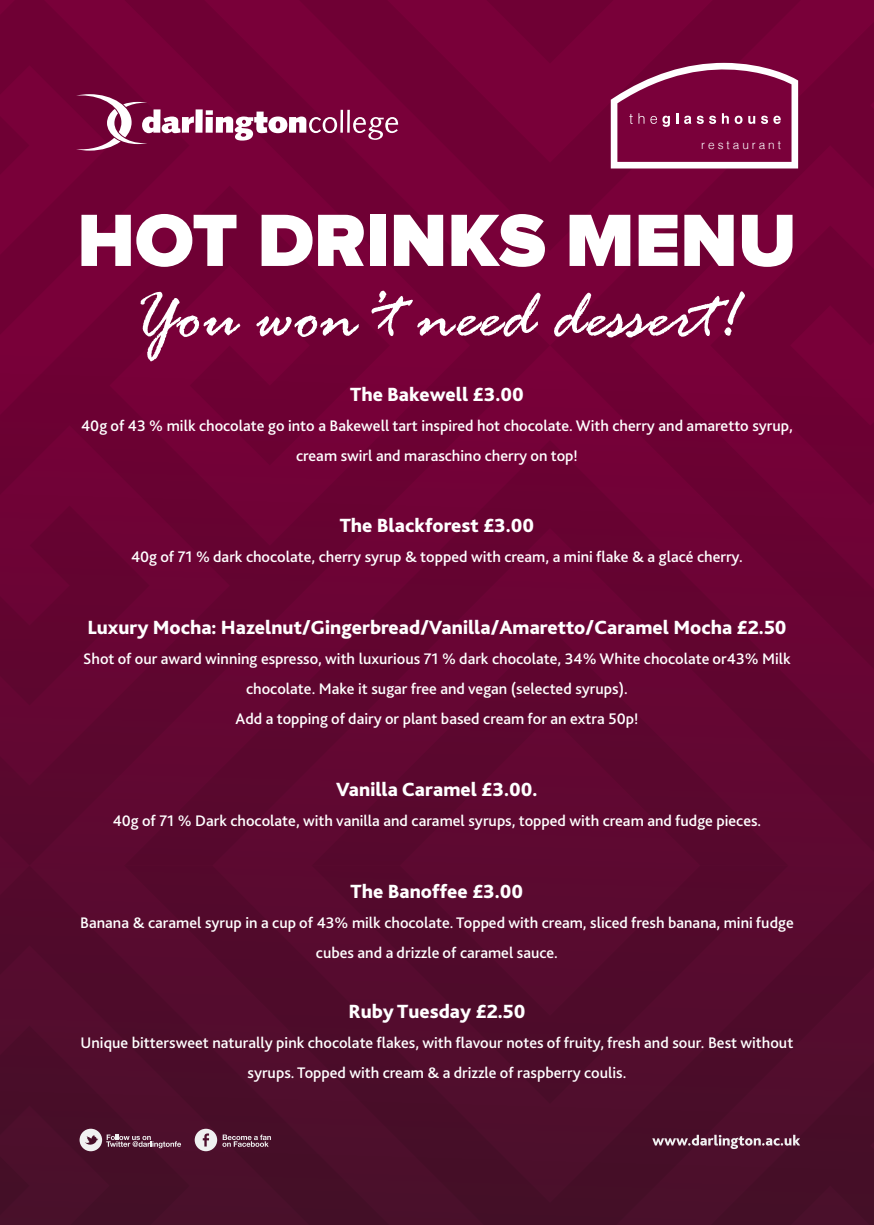
<style>
.page{position:relative;width:874px;height:1225px;background:#fff}
.page>*{position:absolute;margin:0;border:0;box-sizing:border-box;transform-origin:0 0}
.t1{font:900 76.6px "Proxima Nova";color:#fff}
.t2{font:italic 72px "Rage";color:#fff}
.t3{font:800 20px "Bliss 2";color:#fff}
.t4{font:500 16px/30px "Bliss 2";color:#fff;text-align:center}
.t5{font:300 11.8px "Helvetica";letter-spacing:.25em;color:#fff}
</style>
<div class="page">
<div style="left:0;top:0;width:873px;height:1224px;background:linear-gradient(to bottom,#7e003a,#4a0e2a)"></div>
<svg style="left:610px;top:40px;width:187px;height:128px;background:#8d2757"></svg>
<div style="left:195px;top:109px;width:7px;height:24px;background:#fff"></div>
<svg style="left:205px;top:110px;width:132px;height:31px"></svg>
<hr style="left:340px;top:110px;width:3px;height:23px;background:#fff">
<hr style="left:347px;top:110px;width:2px;height:23px;background:#fff">
<svg style="left:353px;top:117px;width:45px;height:23px"></svg>
<svg style="left:76px;top:94px;width:118px;height:57px"></svg>
<svg style="left:194px;top:1128px;width:77px;height:23px"></svg>
<svg style="left:79px;top:1128px;width:102px;height:23px;background:#754b5e"></svg>
<svg style="left:652px;top:1134px;width:147px;height:15px;background:#7a4f63"></svg>
<p class="t5" style="left:701px;top:135px;width:81px">restaurant</p>
<h1 class="t1" style="left:77px;top:205px;width:720px">HOT DRINKS MENU</h1>
<h2 class="t2" style="left:129px;top:278px;width:610px">You won’t need dessert!</h2>
<p class="t3" style="left:350px;top:381px;width:175px">The Bakewell £3.00</p>
<p class="t4" style="left:81px;top:410px;width:713px">40g of 43 % milk chocolate go into a Bakewell tart inspired hot chocolate. With cherry and amaretto syrup, cream swirl and maraschino cherry on top!</p>
<p class="t3" style="left:339px;top:513px;width:196px">The Blackforest £3.00</p>
<p class="t4" style="left:131px;top:542px;width:613px">40g of 71 % dark chocolate, cherry syrup &amp; topped with cream, a mini flake &amp; a glacé cherry.</p>
<p class="t3" style="left:87px;top:615px;width:700px">Luxury Mocha: Hazelnut/Gingerbread/Vanilla/Amaretto/Caramel Mocha £2.50</p>
<p class="t4" style="left:83px;top:643px;width:708px">Shot of our award winning espresso, with luxurious 71 % dark chocolate, 34% White chocolate or43% Milk chocolate. Make it sugar free and vegan (selected syrups).<br>Add a topping of dairy or plant based cream for an extra 50p!</p>
<p class="t3" style="left:336px;top:777px;width:203px">Vanilla Caramel £3.00.</p>
<p class="t4" style="left:113px;top:805px;width:649px">40g of 71 % Dark chocolate, with vanilla and caramel syrups, topped with cream and fudge pieces.</p>
<p class="t3" style="left:350px;top:879px;width:174px">The Banoffee £3.00</p>
<p class="t4" style="left:80px;top:907px;width:714px">Banana &amp; caramel syrup in a cup of 43% milk chocolate. Topped with cream, sliced fresh banana, mini fudge cubes and a drizzle of caramel sauce.</p>
<p class="t3" style="left:348px;top:999px;width:179px">Ruby Tuesday £2.50</p>
<p class="t4" style="left:81px;top:1027px;width:713px">Unique bittersweet naturally pink chocolate flakes, with flavour notes of fruity, fresh and sour. Best without syrups. Topped with cream &amp; a drizzle of raspberry coulis.</p>
</div>
